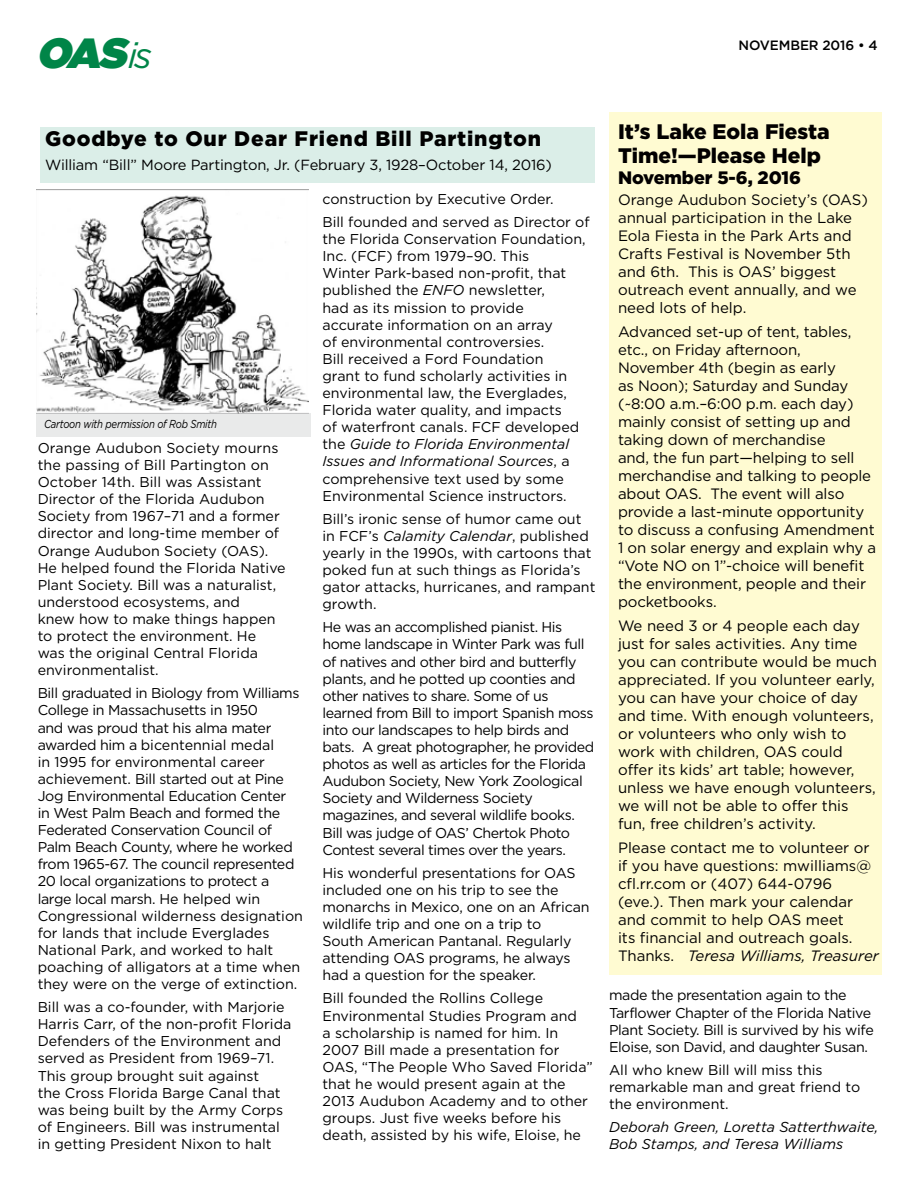
<style>
.page{position:relative;width:918px;height:1188px;background:#fff}
.page>*{position:absolute;margin:0;border:0;box-sizing:border-box;transform-origin:0 0}
.t1{font:italic 42px "Gotham Ultra";color:#008548}
.t2{font:900 21px "Gotham";letter-spacing:.04em;color:#000}
.t3{font:900 21px/24px "Gotham";color:#020000}
.t4{font:900 18px "Gotham";letter-spacing:-.005em;color:#020000}
.t5{font:15px/18px "Gotham";color:#000}
.t6{font:14.7px "Gotham";letter-spacing:-.01em;color:#000}
.t7{font:italic 14.4px/17.2px "Gotham";color:#000}
.t8{font:14.25px/17.1px "Gotham";color:#000}
.t9{font:14.25px/17.1px "Gotham";letter-spacing:-.025em;color:#000}
.t10{font:14.25px/17.1px "Gotham";letter-spacing:-.03em;color:#000}
.t11{font:500 13.5px "Gotham";letter-spacing:-.01em;color:#000}
.t12{font:italic 11.55px "Gotham";letter-spacing:-.025em;color:#000;scale:.83 1}
.s1{font-family:"Gotham";font-size:36px}
.s2{font-style:italic}
.s3{font-size:14.25px}
</style>
<div class="page">
<div style="left:41px;top:127px;width:554px;height:56px;background:#dbeee8"></div>
<div style="left:609px;top:112px;width:273px;height:863px;background:#fffbd2"></div>
<img style="left:36px;top:189px;width:273px;height:224px">
<div style="left:36px;top:413px;width:274px;height:23px;background:#e9eaea"></div>
<h1 class="t1" style="left:36px;top:28px;width:117px">OAS<span class="s1">i s</span></h1>
<p class="t11" style="left:739px;top:37px;width:140px">NOVEMBER 2016 • 4</p>
<h2 class="t2" style="left:45px;top:127px;width:497px">Goodbye to Our Dear Friend Bill Partington</h2>
<p class="t6" style="left:45px;top:157px;width:508px">William “Bill” Moore Partington, Jr. (February 3, 1928–October 14, 2016)</p>
<p class="t12" style="left:44px;top:418px;width:210px">Cartoon with permission of Rob Smith</p>
<p class="t8" style="left:38px;top:439px;width:250px">Orange Audubon Society mourns the passing of Bill Partington on<br>October 14th. Bill was Assistant<br>Director of the Florida Audubon<br>Society from 1967–71 and a former director and long-time member of<br>Orange Audubon Society (OAS).<br>He helped found the Florida Native<br>Plant Society. Bill was a naturalist, understood ecosystems, and<br>knew how to make things happen to protect the environment. He was the original Central Florida environmentalist.</p>
<p class="t9" style="left:38px;top:684px;width:267px">Bill graduated in Biology from Williams College in Massachusetts in 1950<br>and was proud that his alma mater awarded him a bicentennial medal<br>in 1995 for environmental career achievement. Bill started out at Pine Jog Environmental Education Center<br>in West Palm Beach and formed the Federated Conservation Council of Palm Beach County, where he worked from 1965-67. The council represented 20 local organizations to protect a large local marsh. He helped win Congressional wilderness designation for lands that include Everglades National Park, and worked to halt poaching of alligators at a time when they were on the verge of extinction.</p>
<p class="t8" style="left:38px;top:998px;width:255px">Bill was a co-founder, with Marjorie Harris Carr, of the non-profit Florida Defenders of the Environment and served as President from 1969–71.<br>This group brought suit against<br>the Cross Florida Barge Canal that was being built by the Army Corps of Engineers. Bill was instrumental in getting President Nixon to halt</p>
<p class="t8" style="left:322px;top:187px;width:269px;line-height:23.1px">construction by Executive Order.<br>Bill founded and served as Director of</p>
<p class="t8" style="left:322px;top:230px;width:265px">the Florida Conservation Foundation, Inc. (FCF) from 1979–90. This<br>Winter Park-based non-profit, that published the <span class="s2">ENFO</span> newsletter,<br>had as its mission to provide accurate information on an array<br>of environmental controversies.<br>Bill received a Ford Foundation<br>grant to fund scholarly activities in environmental law, the Everglades, Florida water quality, and impacts<br>of waterfront canals. FCF developed the <span class="s2">Guide to Florida Environmental Issues and Informational Sources</span>, a comprehensive text used by some Environmental Science instructors.</p>
<p class="t8" style="left:322px;top:510px;width:275px">Bill’s ironic sense of humor came out in FCF’s <span class="s2">Calamity Calendar</span>, published yearly in the 1990s, with cartoons that poked fun at such things as Florida’s gator attacks, hurricanes, and rampant growth.</p>
<p class="t10" style="left:322px;top:619px;width:273px">He was an accomplished pianist. His home landscape in Winter Park was full of natives and other bird and butterfly plants, and he potted up coonties and other natives to share. Some of us learned from Bill to import Spanish moss into our landscapes to help birds and bats. A great photographer, he provided photos as well as articles for the Florida Audubon Society, New York Zoological Society and Wilderness Society magazines, and several wildlife books.<br>Bill was judge of OAS’ Chertok Photo Contest several times over the years.</p>
<p class="t8" style="left:322px;top:864px;width:269px">His wonderful presentations for OAS included one on his trip to see the monarchs in Mexico, one on an African wildlife trip and one on a trip to<br>South American Pantanal. Regularly attending OAS programs, he always had a question for the speaker.</p>
<p class="t8" style="left:322px;top:990px;width:272px">Bill founded the Rollins College Environmental Studies Program and<br>a scholarship is named for him. In 2007 Bill made a presentation for OAS, “The People Who Saved Florida” that he would present again at the 2013 Audubon Academy and to other groups. Just five weeks before his death, assisted by his wife, Eloise, he</p>
<h2 class="t3" style="left:618px;top:119px;width:213px">It’s Lake Eola Fiesta<br>Time!—Please Help</h2>
<p class="t4" style="left:618px;top:167px;width:184px">November 5-6, 2016</p>
<p class="t5" style="left:618px;top:190px;width:252px">Orange Audubon Society’s (OAS) annual participation in the Lake<br>Eola Fiesta in the Park Arts and<br>Crafts Festival is November 5th and 6th. This is OAS’ biggest outreach event annually, and we need lots of help.</p>
<p class="t5" style="left:618px;top:322px;width:260px">Advanced set-up of tent, tables, etc., on Friday afternoon,<br>November 4th (begin as early<br>as Noon); Saturday and Sunday (~8:00 a.m.–6:00 p.m. each day) mainly consist of setting up and taking down of merchandise<br>and, the fun part—helping to sell merchandise and talking to people about OAS. The event will also provide a last-minute opportunity to discuss a confusing Amendment<br>1 on solar energy and explain why a “Vote NO on 1”-choice will benefit the environment, people and their pocketbooks.</p>
<p class="t5" style="left:618px;top:616px;width:261px">We need 3 or 4 people each day just for sales activities. Any time you can contribute would be much appreciated. If you volunteer early, you can have your choice of day and time. With enough volunteers, or volunteers who only wish to work with children, OAS could offer its kids’ art table; however, unless we have enough volunteers, we will not be able to offer this fun, free children’s activity.</p>
<p class="t5" style="left:618px;top:838px;width:262px">Please contact me to volunteer or if you have questions: mwilliams@ cfl.rr.com or (407) 644-0796 (eve.). Then mark your calendar and commit to help OAS meet<br>its financial and outreach goals.<br>Thanks. <span class="s2">Teresa Williams, Treasurer</span></p>
<p class="t9" style="left:609px;top:987px;width:266px">made the presentation again to the Tarflower Chapter of the Florida Native Plant Society. Bill is survived by his wife Eloise, son David, and daughter Susan.</p>
<p class="t8" style="left:609px;top:1061px;width:253px">All who knew Bill will miss this remarkable man and great friend to the environment.</p>
<p class="t7" style="left:609px;top:1118px;width:271px"><span class="s3">Deborah Green,</span> Loretta Satterthwaite,<br><span class="s3">Bob Stamps,</span> and Teresa Williams</p>
</div>
